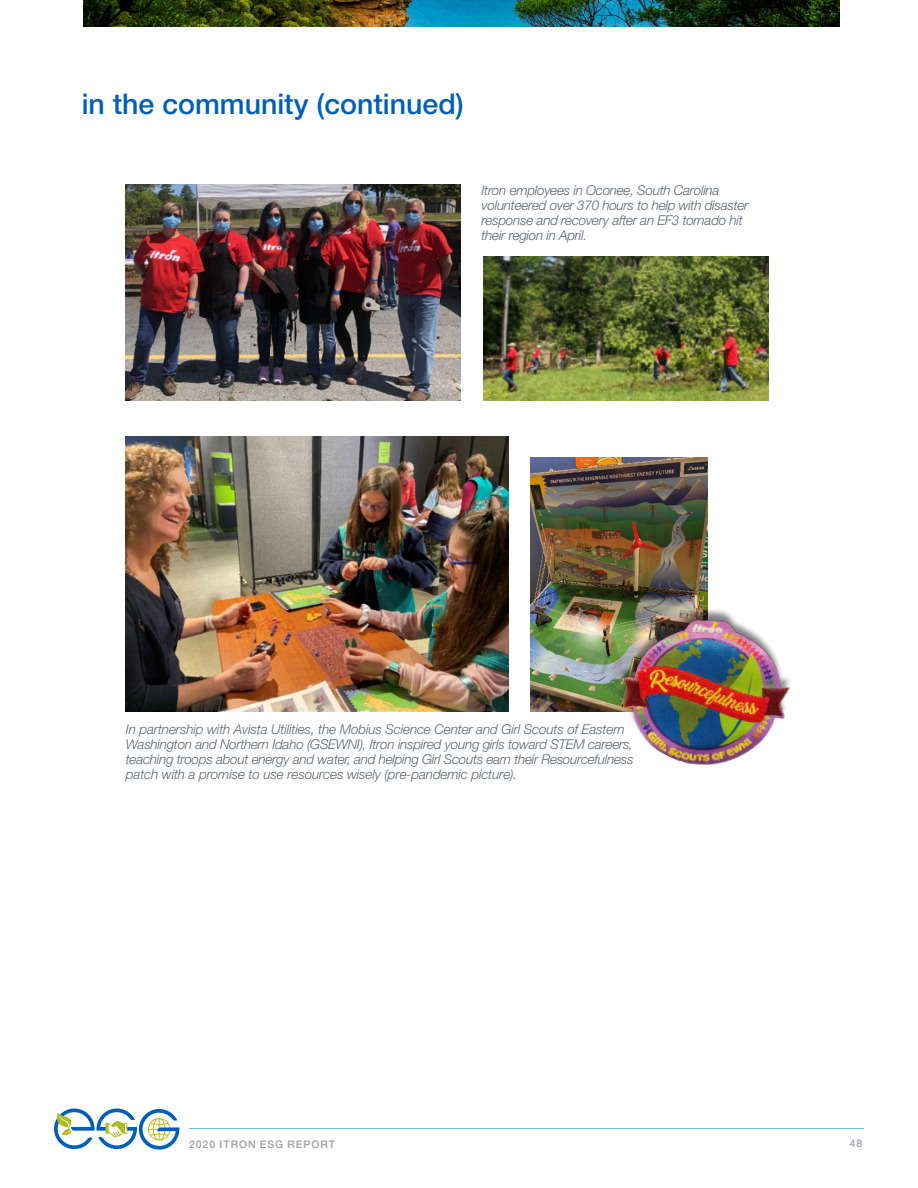
<style>
.page{position:relative;width:918px;height:1188px;background:#fff}
.page>*{position:absolute;margin:0;border:0;box-sizing:border-box;transform-origin:0 0}
.t1{font:500 28.5px "Helvetica Neue LT Std";color:#005fb9}
.t2{font:italic 300 13.5px/15px "Helvetica Neue LT Std";letter-spacing:-.02em;color:#5c6573}
.t3{font:500 10.5px "Helvetica Neue LT Std";letter-spacing:.095em;color:#9d9eab}
</style>
<div class="page">
<hr style="left:189px;top:1128px;width:675px;height:1px;background:#62bde0">
<svg style="left:54px;top:1108px;width:125px;height:42px"></svg>
<img style="left:530px;top:457px;width:177px;height:254px">
<img style="left:484px;top:257px;width:285px;height:143px">
<img style="left:126px;top:185px;width:334px;height:215px">
<img style="left:83px;top:0;width:756px;height:27px">
<img style="left:126px;top:437px;width:382px;height:274px">
<div style="left:617px;top:608px;width:176px;height:155px;background:#231f20;opacity:.56"></div>
<img style="left:620px;top:616px;width:172px;height:150px">
<h1 class="t1" style="left:82px;top:87px;width:384px">in the community (continued)</h1>
<p class="t2" style="left:482px;top:182px;width:268px">Itron employees in Oconee, South Carolina volunteered over 370 hours to help with disaster response and recovery after an EF3 tornado hit their region in April.</p>
<p class="t2" style="left:126px;top:722px;width:509px">In partnership with Avista Utilities, the Mobius Science Center and Girl Scouts of Eastern Washington and Northern Idaho (GSEWNI), Itron inspired young girls toward STEM careers, teaching troops about energy and water, and helping Girl Scouts earn their Resourcefulness patch with a promise to use resources wisely (pre-pandemic picture).</p>
<p class="t3" style="left:189px;top:1138px;width:148px">2020 ITRON ESG REPORT</p>
<p class="t3" style="left:850px;top:1137px;width:14px">48</p>
</div>
